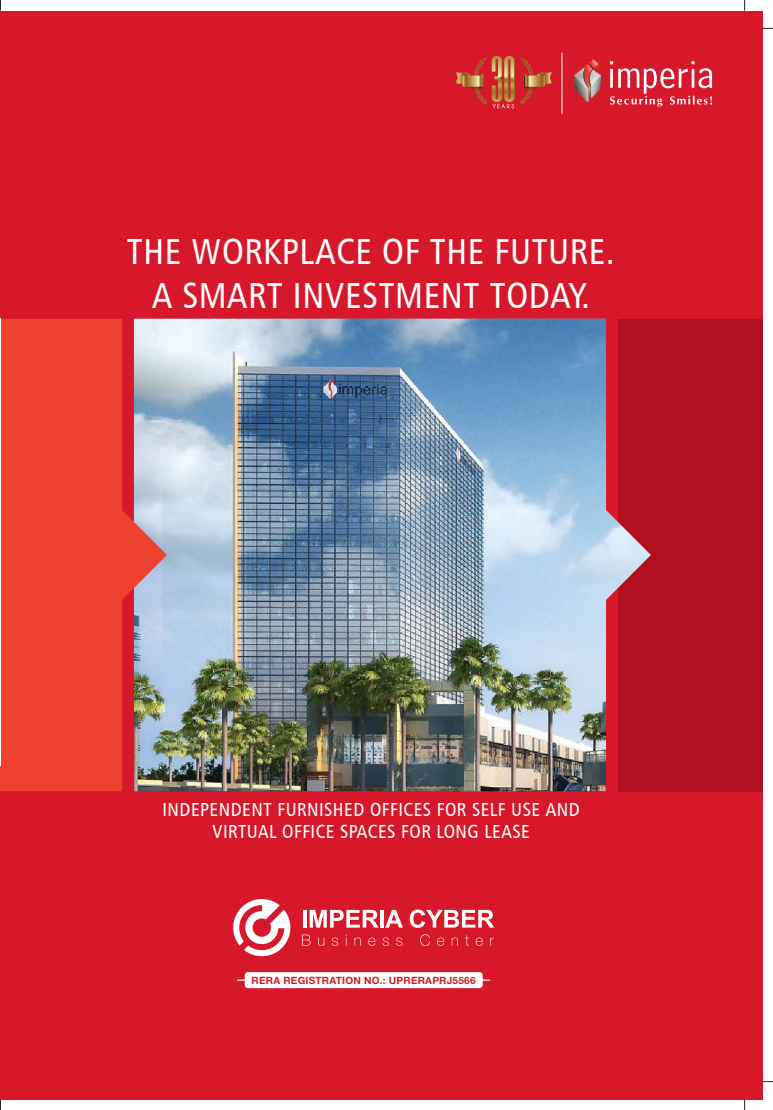
<style>
.page{position:relative;width:773px;height:1110px;background:#fff}
.page>*{position:absolute;margin:0;border:0;box-sizing:border-box;transform-origin:0 0}
.t1{font:36.25px/43.5px "Humanist 777 BT Roman Condensed B";letter-spacing:.015em;color:#fff;text-align:center}
.t2{font:18.88px/22.6px "Humanist 777 BT Roman Condensed B";letter-spacing:.025em;color:#fff;text-align:center}
.t3{font:700 10px "Helvetica Neue";letter-spacing:.025em;color:#d7182a}
</style>
<div class="page">
<div style="left:0;top:11px;width:762px;height:1088px;background:#d7182a"></div>
<svg style="left:455px;top:56px;width:97px;height:52px"></svg>
<svg style="left:610px;top:61px;width:102px;height:45px"></svg>
<img style="left:574px;top:59px;width:27px;height:42px">
<hr style="left:562px;top:53px;width:1px;height:61px;background:#fff">
<div style="left:618px;top:319px;width:144px;height:472px;background:#b10f1f"></div>
<img style="left:167px;top:319px;width:484px;height:472px">
<svg style="left:1px;top:319px;width:166px;height:472px;background:#e2564c"></svg>
<hr style="left:0;top:317px;width:1px;height:471px;background:#fff">
<hr style="left:0;top:766px;width:4px;height:25px;background:#ef4130">
<hr style="left:237px;top:979px;width:253px;height:1px;background:#fff">
<div style="left:245px;top:971px;width:238px;height:16px;background:#fff;border-radius:3px"></div>
<svg style="left:233px;top:899px;width:58px;height:58px"></svg>
<hr style="left:303px;top:909px;width:4px;height:18px;background:#fff">
<svg style="left:310px;top:909px;width:69px;height:18px"></svg>
<hr style="left:380px;top:909px;width:4px;height:18px;background:#fff">
<svg style="left:385px;top:909px;width:18px;height:18px"></svg>
<svg style="left:410px;top:909px;width:84px;height:18px"></svg>
<svg style="left:302px;top:934px;width:8px;height:11px"></svg>
<svg style="left:318px;top:937px;width:6px;height:8px"></svg>
<svg style="left:332px;top:937px;width:6px;height:8px"></svg>
<svg style="left:354px;top:937px;width:7px;height:8px"></svg>
<svg style="left:368px;top:937px;width:7px;height:8px"></svg>
<svg style="left:383px;top:937px;width:6px;height:8px"></svg>
<svg style="left:396px;top:937px;width:6px;height:8px"></svg>
<svg style="left:420px;top:934px;width:10px;height:11px"></svg>
<svg style="left:437px;top:937px;width:7px;height:8px"></svg>
<svg style="left:452px;top:937px;width:6px;height:8px"></svg>
<svg style="left:465px;top:935px;width:4px;height:10px"></svg>
<svg style="left:476px;top:937px;width:7px;height:8px"></svg>
<svg style="left:490px;top:937px;width:4px;height:8px"></svg>
<h1 class="t1" style="left:127px;top:229px;width:489px">THE WORKPLACE OF THE FUTURE.<br>A SMART INVESTMENT TODAY.</h1>
<p class="t2" style="left:162px;top:797px;width:419px">INDEPENDENT FURNISHED OFFICES FOR SELF USE AND<br>VIRTUAL OFFICE SPACES FOR LONG LEASE</p>
<p class="t3" style="left:252px;top:973px;width:225px">RERA REGISTRATION NO.: UPRERAPRJ5566</p>
</div>
